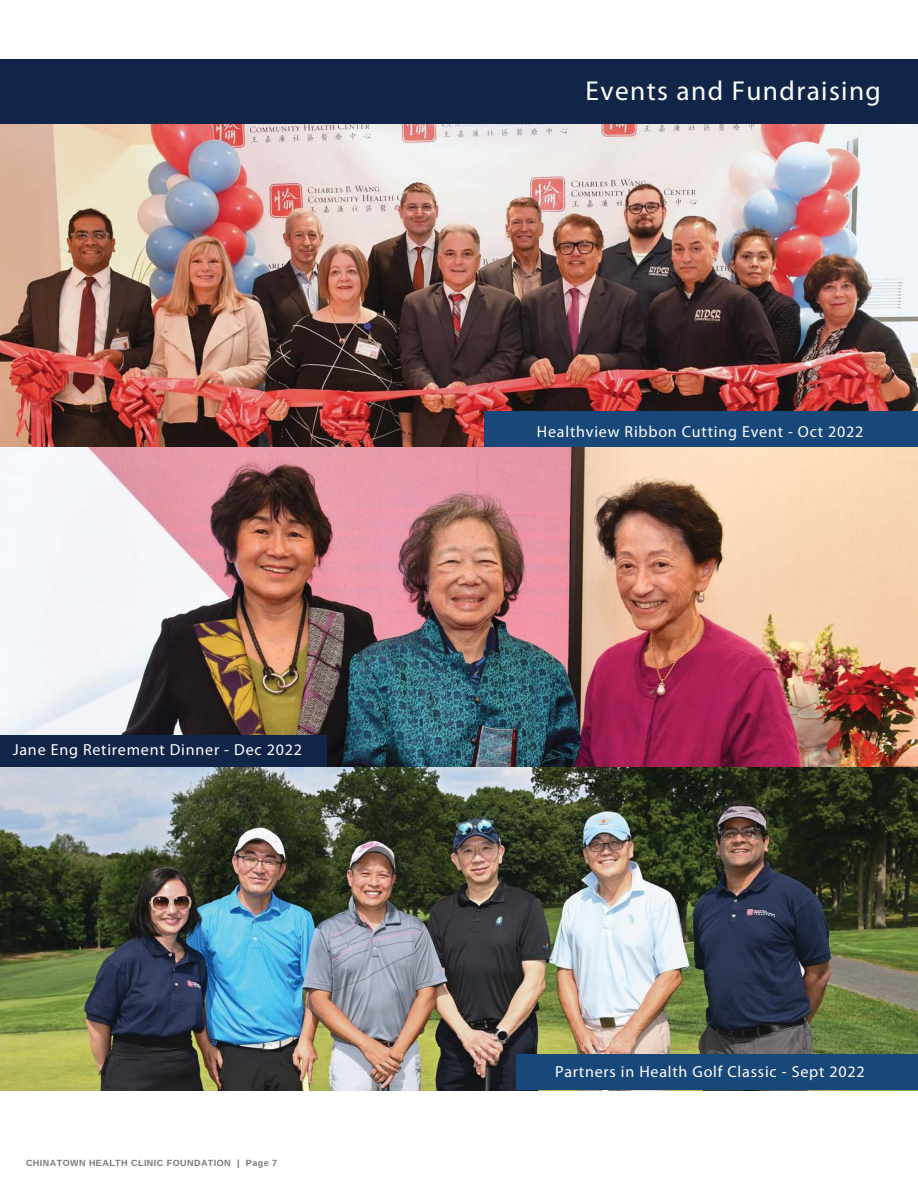
<style>
.page{position:relative;width:918px;height:1188px;background:#fff}
.page>*{position:absolute;margin:0;border:0;box-sizing:border-box;transform-origin:0 0}
.t1{font:27.45px "Myriad Pro";letter-spacing:.05em;color:#fff}
.t2{font:16.05px "Myriad Pro";letter-spacing:.05em;color:#fff}
.t3{font:700 9px "Arimo";letter-spacing:.05em;color:#7c7979}
</style>
<div class="page">
<div style="left:0;top:59px;width:918px;height:65px;background:#102548"></div>
<img style="left:0;top:124px;width:918px;height:643px">
<img style="left:0;top:767px;width:918px;height:323px">
<div style="left:485px;top:411px;width:433px;height:36px;background:#18487a"></div>
<div style="left:0;top:735px;width:326px;height:32px;background:#102548"></div>
<div style="left:517px;top:1055px;width:401px;height:35px;background:#18487a"></div>
<p class="t2" style="left:13px;top:744px;width:291px">Jane Eng Retirement Dinner - Dec 2022</p>
<p class="t3" style="left:26px;top:1159px;width:253px">CHINATOWN HEALTH CLINIC FOUNDATION | Page 7</p>
<h1 class="t1" style="left:586px;top:80px;width:297px">Events and Fundraising</h1>
<p class="t2" style="left:537px;top:425px;width:328px">Healthview Ribbon Cutting Event - Oct 2022</p>
<p class="t2" style="left:555px;top:1065px;width:311px">Partners in Health Golf Classic - Sept 2022</p>
</div>
